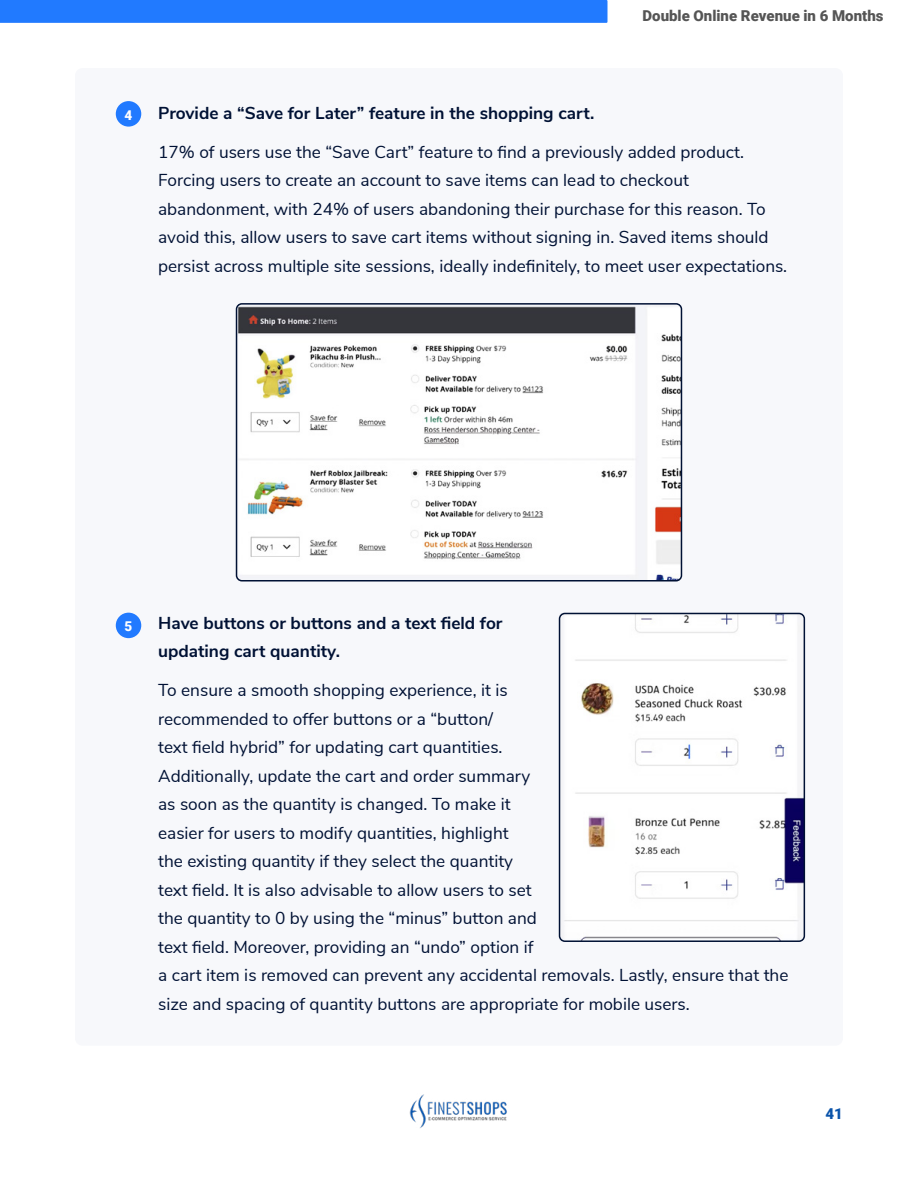
<style>
.page{position:relative;width:918px;height:1188px;background:#fff}
.page>*{position:absolute;margin:0;border:0;box-sizing:border-box;transform-origin:0 0}
.t1{font:17.25px/28.5px "Nunito Sans";color:#001134}
.t2{font:700 17.25px/28.5px "Nunito Sans";color:#001134}
.t3{font:900 15px "Roboto";color:#555}
.t4{font:900 15px "Roboto";color:#0b54aa}
.t5{font:900 13.5px "Roboto";color:#fefefe}
</style>
<div class="page">
<div style="left:0;top:0;width:607px;height:23px;background:#217aff"></div>
<img style="left:409px;top:1094px;width:98px;height:34px">
<div style="left:75px;top:68px;width:768px;height:978px;background:#f7f8fb;border-radius:8px"></div>
<div style="left:116px;top:101px;width:25px;height:26px;background:#217aff;border-radius:50%"></div>
<img style="left:237px;top:304px;width:444px;height:275px">
<div style="left:236px;top:303px;width:446px;height:279px;border:2px solid #001134;border-radius:5px"></div>
<div style="left:116px;top:613px;width:25px;height:25px;background:#217aff;border-radius:50%"></div>
<img style="left:560px;top:613px;width:244px;height:328px">
<div style="left:559px;top:613px;width:246px;height:329px;border:2px solid #001134;border-radius:5px"></div>
<p class="t3" style="left:643px;top:5px;width:242px">Double Online Revenue in 6 Months</p>
<p class="t5" style="left:124px;top:105px;width:9px">4</p>
<p class="t2" style="left:158px;top:97px;width:438px">Provide a “Save for Later” feature in the shopping cart.</p>
<p class="t1" style="left:158px;top:137px;width:631px">17% of users use the “Save Cart” feature to find a previously added product.<br>Forcing users to create an account to save items can lead to checkout abandonment, with 24% of users abandoning their purchase for this reason. To avoid this, allow users to save cart items without signing in. Saved items should persist across multiple site sessions, ideally indefinitely, to meet user expectations.</p>
<p class="t5" style="left:124px;top:617px;width:9px">5</p>
<p class="t2" style="left:158px;top:607px;width:346px">Have buttons or buttons and a text field for updating cart quantity.</p>
<p class="t1" style="left:158px;top:675px;width:632px">To ensure a smooth shopping experience, it is<br>recommended to offer buttons or a “button/<br>text field hybrid” for updating cart quantities.<br>Additionally, update the cart and order summary<br>as soon as the quantity is changed. To make it<br>easier for users to modify quantities, highlight<br>the existing quantity if they select the quantity<br>text field. It is also advisable to allow users to set<br>the quantity to 0 by using the “minus” button and<br>text field. Moreover, providing an “undo” option if<br>a cart item is removed can prevent any accidental removals. Lastly, ensure that the size and spacing of quantity buttons are appropriate for mobile users.</p>
<p class="t4" style="left:826px;top:1103px;width:19px">41</p>
</div>
